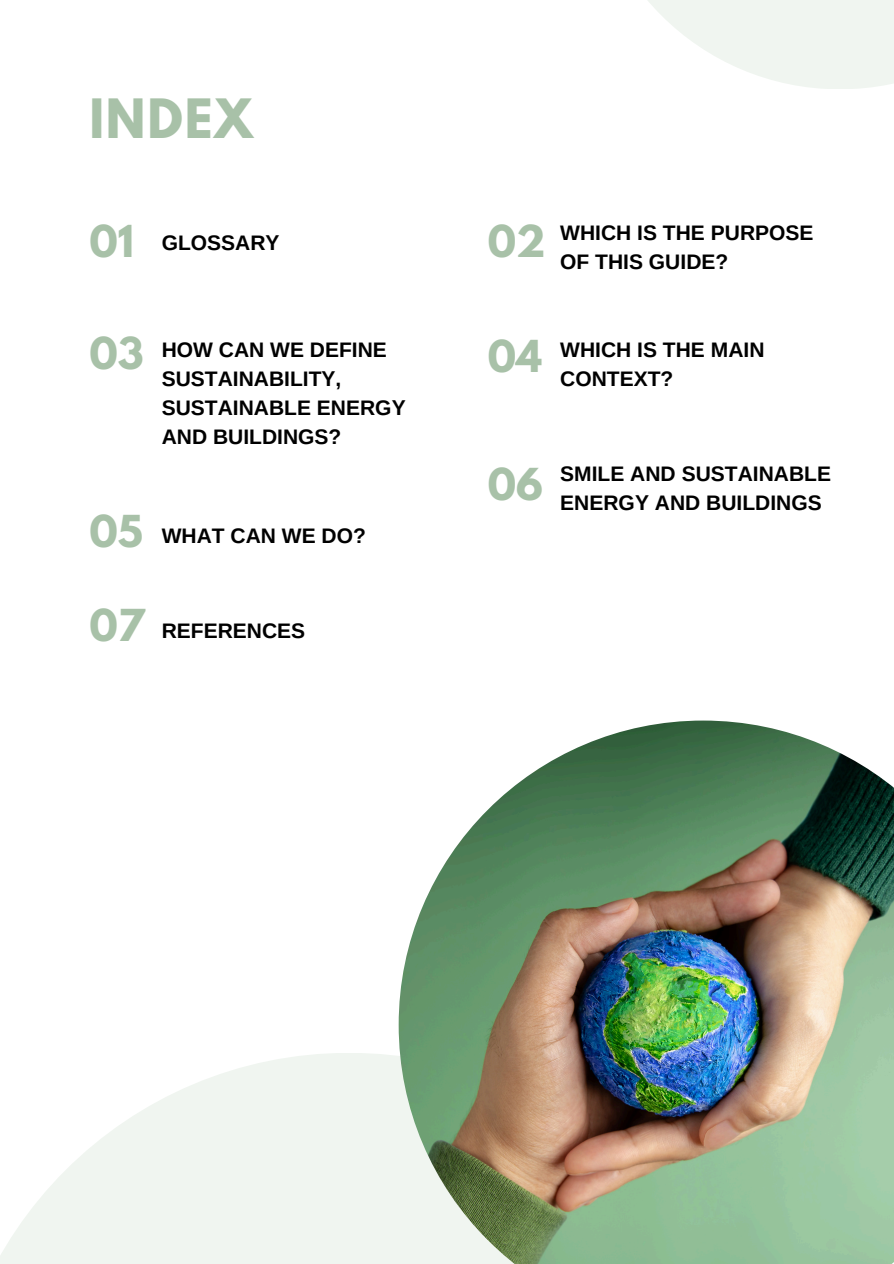
<style>
.page{position:relative;width:894px;height:1264px;background:#fff}
.page>*{position:absolute;margin:0;border:0;box-sizing:border-box;transform-origin:0 0}
.t1{font:700 48px "League Spartan";letter-spacing:.04em;color:#a8c1a8}
.t2{font:700 39px "League Spartan";color:#a8c1a8}
.t3{font:700 21px/29.2px "Arimo";color:#000}
</style>
<div class="page">
<div style="left:0;top:1052px;width:750px;height:211px;background:linear-gradient(to bottom,#f9fbf9,#eff4ef)"></div>
<img style="left:398px;top:720px;width:495px;height:543px">
<div style="left:587px;top:0;width:306px;height:89px;background:linear-gradient(to right,#fff,#ecf2ec)"></div>
<p class="t1" style="left:89px;top:94px;width:165px">INDEX</p>
<p class="t2" style="left:89px;top:222px;width:46px">01</p>
<p class="t3" style="left:162px;top:228px;width:119px">GLOSSARY</p>
<p class="t2" style="left:89px;top:334px;width:56px">03</p>
<p class="t3" style="left:162px;top:334px;width:245px">HOW CAN WE DEFINE<br>SUSTAINABILITY,<br>SUSTAINABLE ENERGY<br>AND BUILDINGS?</p>
<p class="t2" style="left:89px;top:511px;width:55px">05</p>
<p class="t3" style="left:162px;top:521px;width:206px">WHAT CAN WE DO?</p>
<p class="t2" style="left:89px;top:606px;width:57px">07</p>
<p class="t3" style="left:162px;top:615px;width:145px">REFERENCES</p>
<p class="t2" style="left:488px;top:222px;width:59px">02</p>
<p class="t3" style="left:560px;top:218px;width:255px">WHICH IS THE PURPOSE<br>OF THIS GUIDE?</p>
<p class="t2" style="left:488px;top:337px;width:56px">04</p>
<p class="t3" style="left:560px;top:334px;width:206px">WHICH IS THE MAIN<br>CONTEXT?</p>
<p class="t2" style="left:488px;top:465px;width:57px">06</p>
<p class="t3" style="left:560px;top:459px;width:272px">SMILE AND SUSTAINABLE<br>ENERGY AND BUILDINGS</p>
</div>
